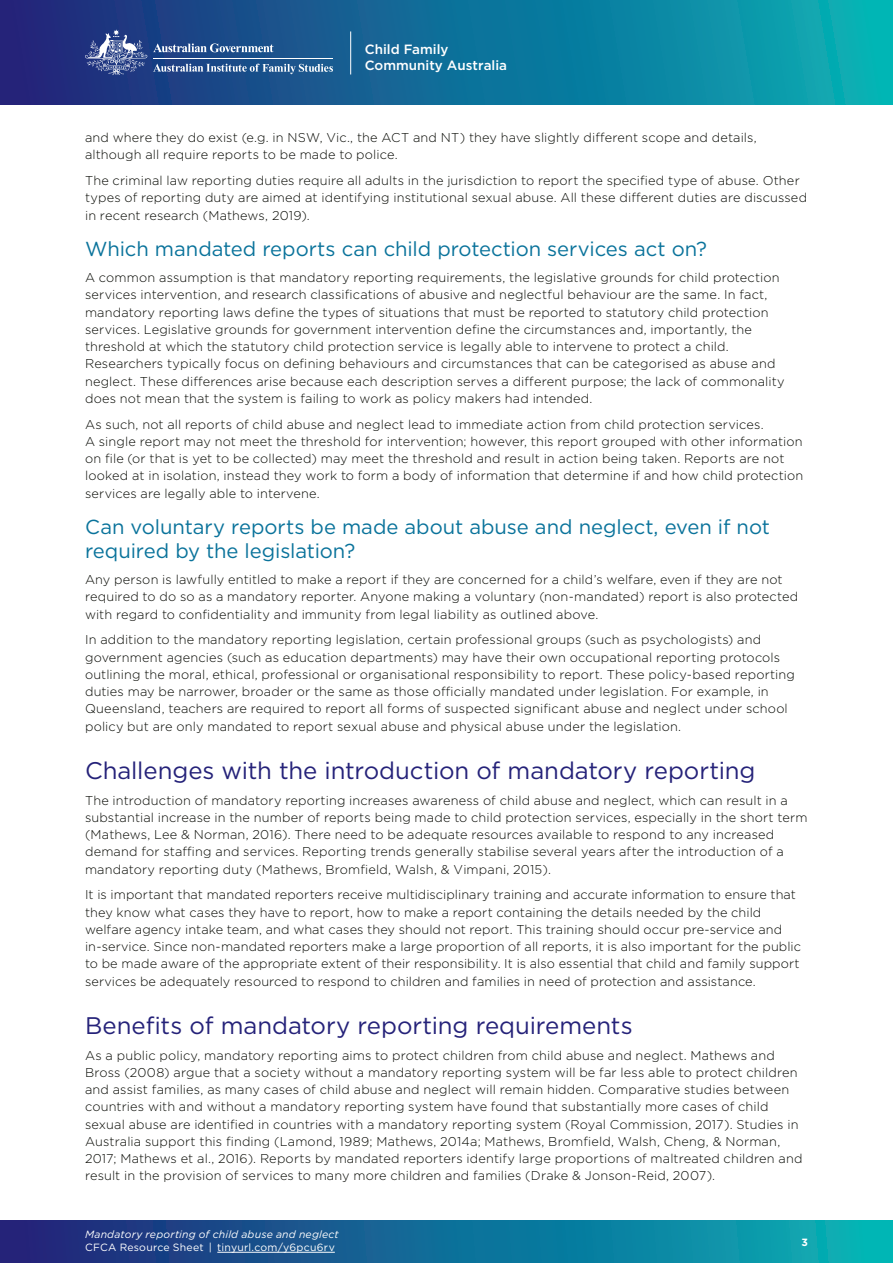
<style>
.page{position:relative;width:893px;height:1263px;background:#fff}
.page>*{position:absolute;margin:0;border:0;box-sizing:border-box;transform-origin:0 0}
.Heading_1{font:24px "Gotham";color:#252279}
.Heading_2{font:20.25px/24px "Gotham";color:#0a739b}
.t1{font:500 13.35px/15.1px "Gotham";color:#fff}
.Body_Text{font:300 12.75px/17.2px "Gotham";letter-spacing:.01em;color:#060802}
.t2{font:italic 10.5px "Gotham";letter-spacing:.02em;color:#fff}
.t3{font:10.5px "Gotham";letter-spacing:.02em;color:#fff}
.t4{font:700 10.5px "Gotham";color:#fff}
</style>
<div class="page">
<div style="left:0;top:0;width:893px;height:104px;background:linear-gradient(to right,#212579,#04b1b5)"></div>
<svg style="left:153px;top:43px;width:120px;height:9px"></svg>
<svg style="left:85px;top:29px;width:62px;height:46px"></svg>
<hr style="left:153px;top:58px;width:180px;height:1px;background:#fff">
<svg style="left:153px;top:64px;width:180px;height:10px"></svg>
<hr style="left:350px;top:31px;width:1px;height:43px;background:#fff">
<div style="left:0;top:1220px;width:893px;height:43px;background:linear-gradient(to right,#212379,#04b4b6)"></div>
<hr style="left:217px;top:1252px;width:118px;height:1px;background:#fff">
<p class="t1" style="left:365px;top:42px;width:144px">Child Family<br>Community Australia</p>
<p class="Body_Text" style="left:85px;top:129px;width:673px">and where they do exist (e.g. in NSW, Vic., the ACT and NT) they have slightly different scope and details, although all require reports to be made to police.</p>
<p class="Body_Text" style="left:85px;top:172px;width:723px">The criminal law reporting duties require all adults in the jurisdiction to report the specified type of abuse. Other types of reporting duty are aimed at identifying institutional sexual abuse. All these different duties are discussed in recent research (Mathews, 2019).</p>
<h3 class="Heading_2" style="left:85px;top:237px;width:624px">Which mandated reports can child protection services act on?</h3>
<p class="Body_Text" style="left:85px;top:269px;width:701px">A common assumption is that mandatory reporting requirements, the legislative grounds for child protection services intervention, and research classifications of abusive and neglectful behaviour are the same. In fact, mandatory reporting laws define the types of situations that must be reported to statutory child protection services. Legislative grounds for government intervention define the circumstances and, importantly, the threshold at which the statutory child protection service is legally able to intervene to protect a child.<br>Researchers typically focus on defining behaviours and circumstances that can be categorised as abuse and neglect. These differences arise because each description serves a different purpose; the lack of commonality does not mean that the system is failing to work as policy makers had intended.</p>
<p class="Body_Text" style="left:85px;top:415px;width:720px">As such, not all reports of child abuse and neglect lead to immediate action from child protection services.<br>A single report may not meet the threshold for intervention; however, this report grouped with other information on file (or that is yet to be collected) may meet the threshold and result in action being taken. Reports are not looked at in isolation, instead they work to form a body of information that determine if and how child protection services are legally able to intervene.</p>
<h3 class="Heading_2" style="left:85px;top:515px;width:686px">Can voluntary reports be made about abuse and neglect, even if not required by the legislation?</h3>
<p class="Body_Text" style="left:85px;top:571px;width:715px">Any person is lawfully entitled to make a report if they are concerned for a child’s welfare, even if they are not required to do so as a mandatory reporter. Anyone making a voluntary (non-mandated) report is also protected with regard to confidentiality and immunity from legal liability as outlined above.</p>
<p class="Body_Text" style="left:85px;top:631px;width:711px">In addition to the mandatory reporting legislation, certain professional groups (such as psychologists) and government agencies (such as education departments) may have their own occupational reporting protocols outlining the moral, ethical, professional or organisational responsibility to report. These policy-based reporting duties may be narrower, broader or the same as those officially mandated under legislation. For example, in Queensland, teachers are required to report all forms of suspected significant abuse and neglect under school policy but are only mandated to report sexual abuse and physical abuse under the legislation.</p>
<h2 class="Heading_1" style="left:85px;top:755px;width:672px">Challenges with the introduction of mandatory reporting</h2>
<p class="Body_Text" style="left:85px;top:791px;width:724px">The introduction of mandatory reporting increases awareness of child abuse and neglect, which can result in a substantial increase in the number of reports being made to child protection services, especially in the short term (Mathews, Lee &amp; Norman, 2016). There need to be adequate resources available to respond to any increased demand for staffing and services. Reporting trends generally stabilise several years after the introduction of a mandatory reporting duty (Mathews, Bromfield, Walsh, &amp; Vimpani, 2015).</p>
<p class="Body_Text" style="left:85px;top:886px;width:718px">It is important that mandated reporters receive multidisciplinary training and accurate information to ensure that they know what cases they have to report, how to make a report containing the details needed by the child welfare agency intake team, and what cases they should not report. This training should occur pre-service and in-service. Since non-mandated reporters make a large proportion of all reports, it is also important for the public to be made aware of the appropriate extent of their responsibility. It is also essential that child and family support services be adequately resourced to respond to children and families in need of protection and assistance.</p>
<h2 class="Heading_1" style="left:85px;top:1010px;width:549px">Benefits of mandatory reporting requirements</h2>
<p class="Body_Text" style="left:85px;top:1046px;width:719px">As a public policy, mandatory reporting aims to protect children from child abuse and neglect. Mathews and Bross (2008) argue that a society without a mandatory reporting system will be far less able to protect children and assist families, as many cases of child abuse and neglect will remain hidden. Comparative studies between countries with and without a mandatory reporting system have found that substantially more cases of child sexual abuse are identified in countries with a mandatory reporting system (Royal Commission, 2017). Studies in Australia support this finding (Lamond, 1989; Mathews, 2014a; Mathews, Bromfield, Walsh, Cheng, &amp; Norman, 2017; Mathews et al., 2016). Reports by mandated reporters identify large proportions of maltreated children and result in the provision of services to many more children and families (Drake &amp; Jonson-Reid, 2007).</p>
<p class="t2" style="left:85px;top:1227px;width:255px">Mandatory reporting of child abuse and neglect</p>
<p class="t3" style="left:85px;top:1241px;width:251px">CFCA Resource Sheet | tinyurl.com/y6pcu6rv</p>
<p class="t4" style="left:801px;top:1235px;width:8px">3</p>
</div>
